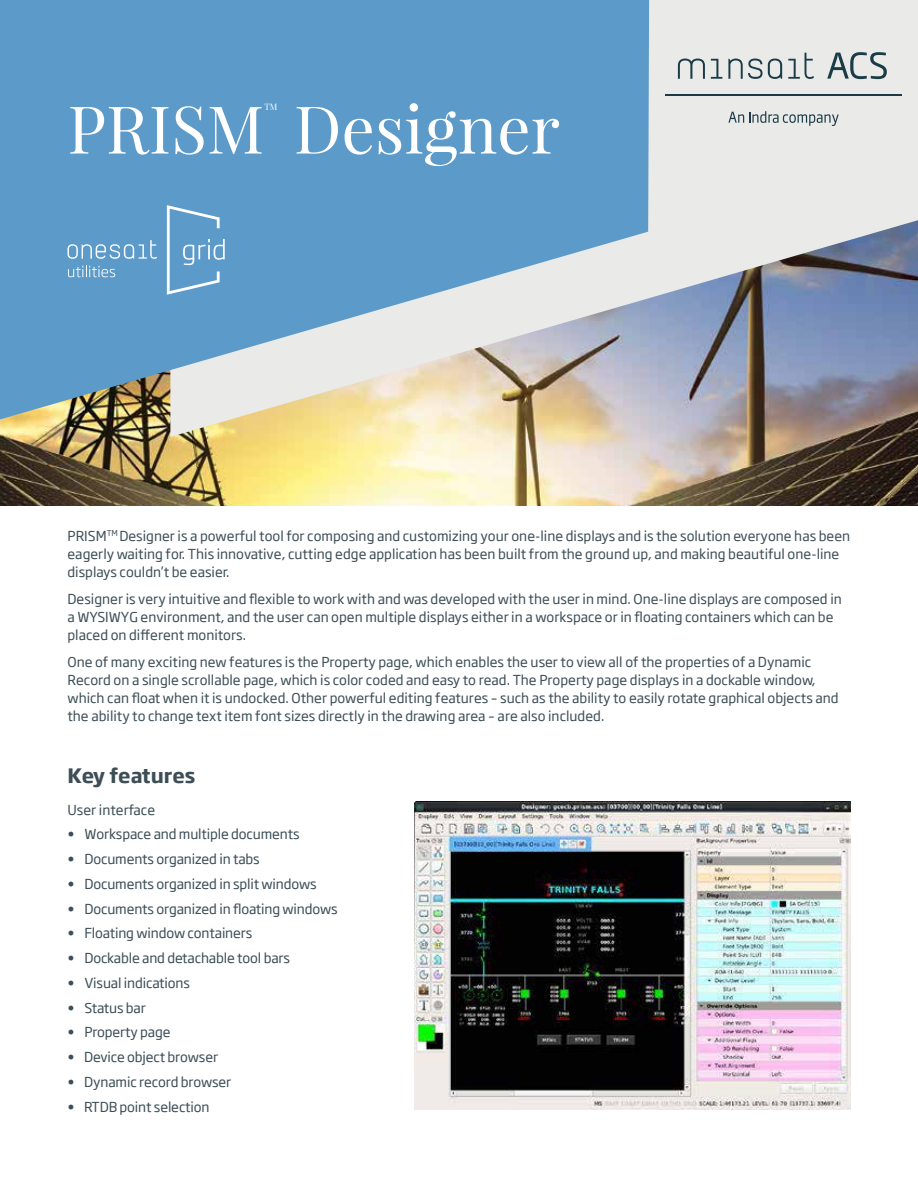
<style>
.page{position:relative;width:918px;height:1188px;background:#fff}
.page>*{position:absolute;margin:0;border:0;box-sizing:border-box;transform-origin:0 0}
.t1{font:66px "Playfair Display";color:#fff}
.t2{font:700 19.5px "Soho Gothic Pro";color:#3d4e56}
.t3{font:13.5px/18px "Soho Gothic Pro";color:#3d4e56}
.t4{font:8.7px "Playfair Display";color:#fff}
</style>
<div class="page">
<img style="left:0;top:421px;width:918px;height:85px">
<img style="left:170px;top:0;width:748px;height:437px">
<svg style="left:0;top:0;width:649px;height:421px;fill:#5c9aca"></svg>
<svg style="left:678px;top:53px;width:136px;height:26px"></svg>
<svg style="left:827px;top:52px;width:60px;height:27px"></svg>
<hr style="left:665px;top:94px;width:237px;height:2px;background:#1a3b47">
<svg style="left:728px;top:111px;width:111px;height:15px"></svg>
<img style="left:415px;top:802px;width:435px;height:307px">
<svg style="left:68px;top:266px;width:47px;height:11px"></svg>
<svg style="left:68px;top:240px;width:89px;height:19px"></svg>
<svg style="left:167px;top:205px;width:58px;height:90px"></svg>
<h1 class="t1" style="left:68px;top:88px;width:494px">PRISM Designer</h1>
<p class="t4" style="left:264px;top:101px;width:15px">TM</p>
<p class="t3" style="left:68px;top:526px;width:784px">PRISM<sup>TM</sup> Designer is a powerful tool for composing and customizing your one-line displays and is the solution everyone has been eagerly waiting for. This innovative, cutting edge application has been built from the ground up, and making beautiful one-line displays couldn’t be easier.</p>
<p class="t3" style="left:68px;top:589px;width:776px">Designer is very intuitive and flexible to work with and was developed with the user in mind. One-line displays are composed in a WYSIWYG environment, and the user can open multiple displays either in a workspace or in floating containers which can be placed on different monitors.</p>
<p class="t3" style="left:68px;top:652px;width:773px">One of many exciting new features is the Property page, which enables the user to view all of the properties of a Dynamic Record on a single scrollable page, which is color coded and easy to read. The Property page displays in a dockable window, which can float when it is undocked. Other powerful editing features – such as the ability to easily rotate graphical objects and the ability to change text item font sizes directly in the drawing area – are also included.</p>
<h2 class="t2" style="left:68px;top:760px;width:129px">Key features</h2>
<p class="t3" style="left:68px;top:800px;width:89px">User interface</p>
<p class="t3" style="left:68px;top:825px;width:234px">• Workspace and multiple documents</p>
<p class="t3" style="left:67px;top:849px;width:194px">• Documents organized in tabs</p>
<p class="t3" style="left:67px;top:874px;width:251px">• Documents organized in split windows</p>
<p class="t3" style="left:67px;top:899px;width:272px">• Documents organized in floating windows</p>
<p class="t3" style="left:67px;top:924px;width:186px">• Floating window containers</p>
<p class="t3" style="left:67px;top:948px;width:224px">• Dockable and detachable tool bars</p>
<p class="t3" style="left:67px;top:973px;width:124px">• Visual indications</p>
<p class="t3" style="left:67px;top:998px;width:80px">• Status bar</p>
<p class="t3" style="left:67px;top:1023px;width:105px">• Property page</p>
<p class="t3" style="left:67px;top:1047px;width:152px">• Device object browser</p>
<p class="t3" style="left:67px;top:1072px;width:165px">• Dynamic record browser</p>
<p class="t3" style="left:67px;top:1097px;width:144px">• RTDB point selection</p>
</div>
